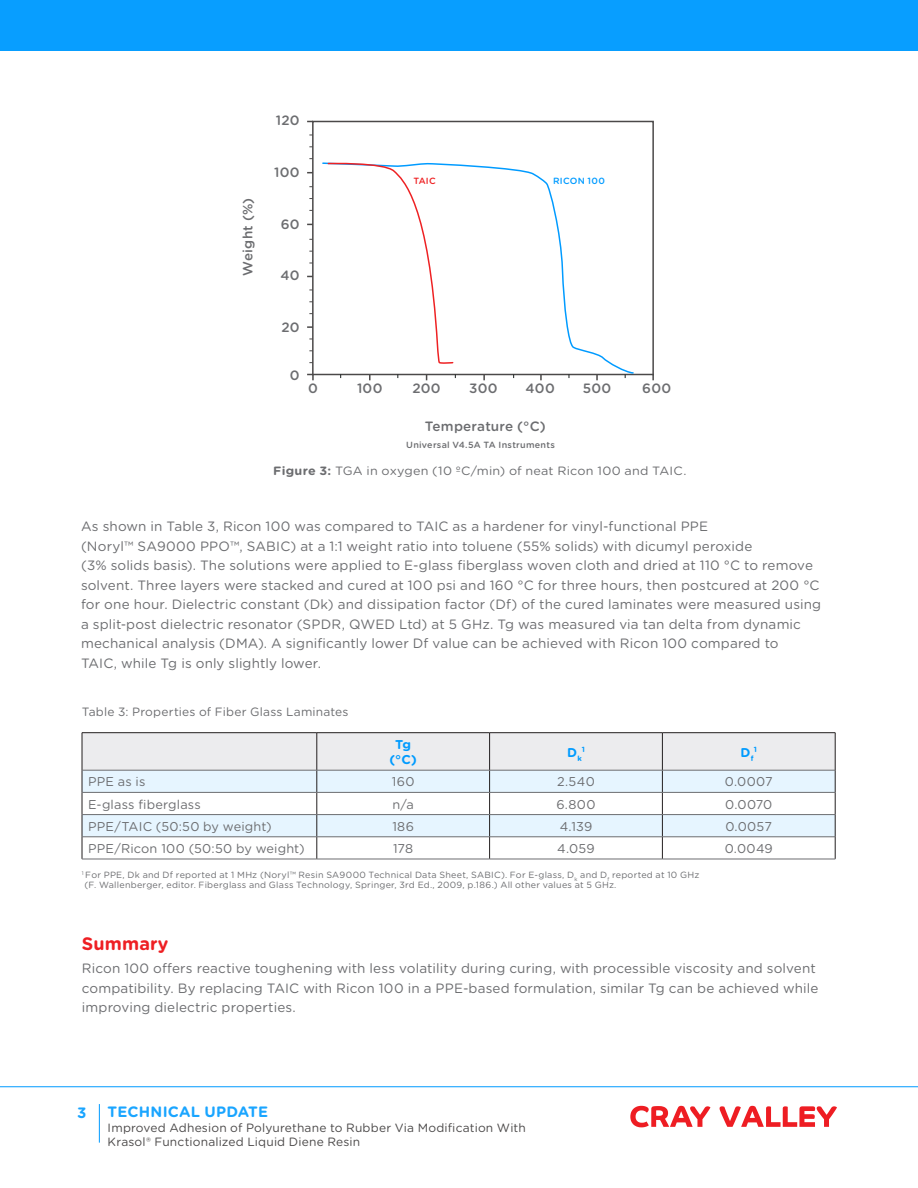
<style>
.page{position:relative;width:918px;height:1188px;background:#fff}
.page>*{position:absolute;margin:0;border:0;box-sizing:border-box;transform-origin:0 0}
.Body_Copy{font:700 18px "Gotham Rounded";letter-spacing:.005em;color:#ee1f23}
.t1{font:700 15px "Gotham Rounded";letter-spacing:.01em;color:#1aa5ff}
.Body_Copy-2{font:13.5px/19.5px "Gotham Rounded";letter-spacing:.01em;color:#6c6d70}
.Body_Copy-3{font:500 13.5px "Gotham Rounded";letter-spacing:.015em;color:#6c6d70}
.t2{font:12.75px "Gotham Rounded";letter-spacing:.015em;color:#6c6d70}
.t3{font:700 12.75px/15.3px "Gotham Rounded";color:#009bff;text-align:center}
.t4{font:12px/14.4px "Gotham Rounded";letter-spacing:.015em;color:#4b4949}
.t5{font:12px "Gotham Rounded";letter-spacing:.015em;color:#6c6d70;scale:1.05 1}
.t6{font:12px "Gotham Rounded";letter-spacing:.015em;color:#6c6d70}
.t7{font:9px/10.8px "Gotham Rounded";letter-spacing:.03em;color:#6c6d70}
.Body_Copy-4{font:500 9px "Gotham Rounded";letter-spacing:.03em;color:#6c6d70}
.Body_Copy-5{font:500 9px "Gotham Rounded";letter-spacing:.035em;color:#009bff}
.Body_Copy-6{font:500 9px "Gotham Rounded";color:#ee2123}
.t8{font:700 7.5px "Gotham Rounded";color:#009bff}
.s1{font-weight:700}
</style>
<div class="page">
<div style="left:0;top:0;width:918px;height:51px;background:#089eff"></div>
<svg style="left:630px;top:1106px;width:207px;height:21px"></svg>
<hr style="left:99px;top:1104px;width:1px;height:39px;background:#009bff">
<hr style="left:0;top:1086px;width:918px;height:1px;background:#009bff">
<hr style="left:82px;top:732px;width:235px;height:1px;background:#231f20">
<hr style="left:317px;top:732px;width:173px;height:1px;background:#231f20">
<hr style="left:490px;top:732px;width:172px;height:1px;background:#231f20">
<hr style="left:662px;top:732px;width:173px;height:1px;background:#231f20">
<svg style="left:82px;top:733px;width:754px;height:126px"></svg>
<hr style="left:82px;top:770px;width:235px;height:1px;background:#6c6d70">
<hr style="left:317px;top:770px;width:173px;height:1px;background:#6c6d70">
<hr style="left:490px;top:770px;width:172px;height:1px;background:#6c6d70">
<hr style="left:662px;top:770px;width:173px;height:1px;background:#6c6d70">
<hr style="left:82px;top:792px;width:235px;height:1px;background:#6c6d70">
<hr style="left:317px;top:792px;width:173px;height:1px;background:#6c6d70">
<hr style="left:490px;top:792px;width:172px;height:1px;background:#6c6d70">
<hr style="left:662px;top:792px;width:173px;height:1px;background:#6c6d70">
<hr style="left:82px;top:814px;width:235px;height:1px;background:#6c6d70">
<hr style="left:317px;top:814px;width:173px;height:1px;background:#6c6d70">
<hr style="left:490px;top:814px;width:172px;height:1px;background:#6c6d70">
<hr style="left:662px;top:814px;width:173px;height:1px;background:#6c6d70">
<hr style="left:82px;top:837px;width:235px;height:1px;background:#6c6d70">
<hr style="left:317px;top:837px;width:173px;height:1px;background:#6c6d70">
<hr style="left:490px;top:837px;width:172px;height:1px;background:#6c6d70">
<hr style="left:662px;top:837px;width:173px;height:1px;background:#6c6d70">
<hr style="left:82px;top:859px;width:235px;height:1px;background:#6c6d70">
<hr style="left:317px;top:859px;width:173px;height:1px;background:#6c6d70">
<hr style="left:490px;top:859px;width:172px;height:1px;background:#6c6d70">
<hr style="left:662px;top:859px;width:173px;height:1px;background:#6c6d70">
<div style="left:312px;top:121px;width:342px;height:255px;border:2px solid #4b4949"></div>
<svg style="left:652px;top:374px;width:2px;height:6px"></svg>
<svg style="left:307px;top:374px;width:7px;height:6px"></svg>
<svg style="left:307px;top:326px;width:6px;height:2px"></svg>
<svg style="left:321px;top:162px;width:314px;height:213px"></svg>
<svg style="left:327px;top:162px;width:127px;height:204px"></svg>
<p class="Body_Copy-3" style="left:238px;top:276px;width:79px;rotate:-90deg">Weight (%)</p>
<p class="Body_Copy-3" style="left:276px;top:111px;width:25px">120</p>
<p class="Body_Copy-3" style="left:274px;top:163px;width:27px">100</p>
<p class="Body_Copy-3" style="left:281px;top:214px;width:20px">60</p>
<p class="Body_Copy-3" style="left:280px;top:266px;width:21px">40</p>
<p class="Body_Copy-6" style="left:413px;top:175px;width:24px">TAIC</p>
<p class="Body_Copy-5" style="left:553px;top:175px;width:53px">RICON 100</p>
<p class="Body_Copy-3" style="left:281px;top:317px;width:20px">20</p>
<p class="Body_Copy-3" style="left:290px;top:366px;width:11px">0</p>
<p class="Body_Copy-3" style="left:308px;top:379px;width:11px">0</p>
<p class="Body_Copy-3" style="left:357px;top:379px;width:27px">100</p>
<p class="Body_Copy-3" style="left:412px;top:379px;width:30px">200</p>
<p class="Body_Copy-3" style="left:469px;top:379px;width:30px">300</p>
<p class="Body_Copy-3" style="left:526px;top:379px;width:31px">400</p>
<p class="Body_Copy-3" style="left:425px;top:416px;width:123px">Temperature (°C)</p>
<p class="Body_Copy-4" style="left:406px;top:438px;width:150px">Universal V4.5A TA Instruments</p>
<p class="Body_Copy-3" style="left:583px;top:379px;width:30px">500</p>
<p class="Body_Copy-3" style="left:642px;top:379px;width:30px">600</p>
<p class="t5" style="left:273px;top:462px;width:395px"><span class="s1">Figure 3:</span> TGA in oxygen (10 ºC/min) of neat Ricon 100 and TAIC.</p>
<p class="Body_Copy-2" style="left:81px;top:516px;width:742px">As shown in Table 3, Ricon 100 was compared to TAIC as a hardener for vinyl-functional PPE<br>(Noryl™ SA9000 PPO™, SABIC) at a 1:1 weight ratio into toluene (55% solids) with dicumyl peroxide<br>(3% solids basis). The solutions were applied to E-glass fiberglass woven cloth and dried at 110 °C to remove solvent. Three layers were stacked and cured at 100 psi and 160 °C for three hours, then postcured at 200 °C for one hour. Dielectric constant (Dk) and dissipation factor (Df) of the cured laminates were measured using a split-post dielectric resonator (SPDR, QWED Ltd) at 5 GHz. Tg was measured via tan delta from dynamic mechanical analysis (DMA). A significantly lower Df value can be achieved with Ricon 100 compared to<br>TAIC, while Tg is only slightly lower.</p>
<p class="t6" style="left:82px;top:704px;width:268px">Table 3: Properties of Fiber Glass Laminates</p>
<p class="t3" style="left:390px;top:736px;width:29px">Tg (°C)</p>
<p class="t3" style="left:567px;top:744px;width:16px">D<sub>k</sub></p>
<p class="t8" style="left:582px;top:744px;width:5px">1</p>
<p class="t3" style="left:741px;top:744px;width:15px">D<sub>f</sub></p>
<p class="t8" style="left:754px;top:744px;width:5px">1</p>
<p class="t2" style="left:88px;top:773px;width:59px">PPE as is</p>
<p class="t2" style="left:392px;top:773px;width:24px">160</p>
<p class="t2" style="left:557px;top:773px;width:39px">2.540</p>
<p class="t2" style="left:725px;top:773px;width:49px">0.0007</p>
<p class="t2" style="left:88px;top:795px;width:114px">E-glass fiberglass</p>
<p class="t2" style="left:393px;top:795px;width:23px">n/a</p>
<p class="t2" style="left:556px;top:795px;width:41px">6.800</p>
<p class="t2" style="left:725px;top:795px;width:49px">0.0070</p>
<p class="t2" style="left:88px;top:818px;width:185px">PPE/TAIC (50:50 by weight)</p>
<p class="t2" style="left:392px;top:818px;width:23px">186</p>
<p class="t2" style="left:560px;top:818px;width:34px">4.139</p>
<p class="t2" style="left:725px;top:818px;width:48px">0.0057</p>
<p class="t2" style="left:88px;top:840px;width:218px">PPE/Ricon 100 (50:50 by weight)</p>
<p class="t2" style="left:393px;top:840px;width:22px">178</p>
<p class="t2" style="left:557px;top:840px;width:39px">4.059</p>
<p class="t2" style="left:725px;top:840px;width:50px">0.0049</p>
<p class="t7" style="left:82px;top:869px;width:619px"><sup>1</sup> For PPE, Dk and Df reported at 1 MHz (Noryl™ Resin SA9000 Technical Data Sheet, SABIC). For E-glass, D<sub>k</sub> and D<sub>f</sub> reported at 10 GHz (F. Wallenberger, editor. Fiberglass and Glass Technology, Springer, 3rd Ed., 2009, p.186.) All other values at 5 GHz.</p>
<p class="Body_Copy" style="left:82px;top:931px;width:88px">Summary</p>
<p class="Body_Copy-2" style="left:82px;top:958px;width:738px">Ricon 100 offers reactive toughening with less volatility during curing, with processible viscosity and solvent compatibility. By replacing TAIC with Ricon 100 in a PPE-based formulation, similar Tg can be achieved while improving dielectric properties.</p>
<p class="t1" style="left:77px;top:1102px;width:11px">3</p>
<p class="t1" style="left:108px;top:1101px;width:162px">TECHNICAL UPDATE</p>
<p class="t4" style="left:108px;top:1120px;width:420px">Improved Adhesion of Polyurethane to Rubber Via Modification With<br>Krasol® Functionalized Liquid Diene Resin</p>
</div>
